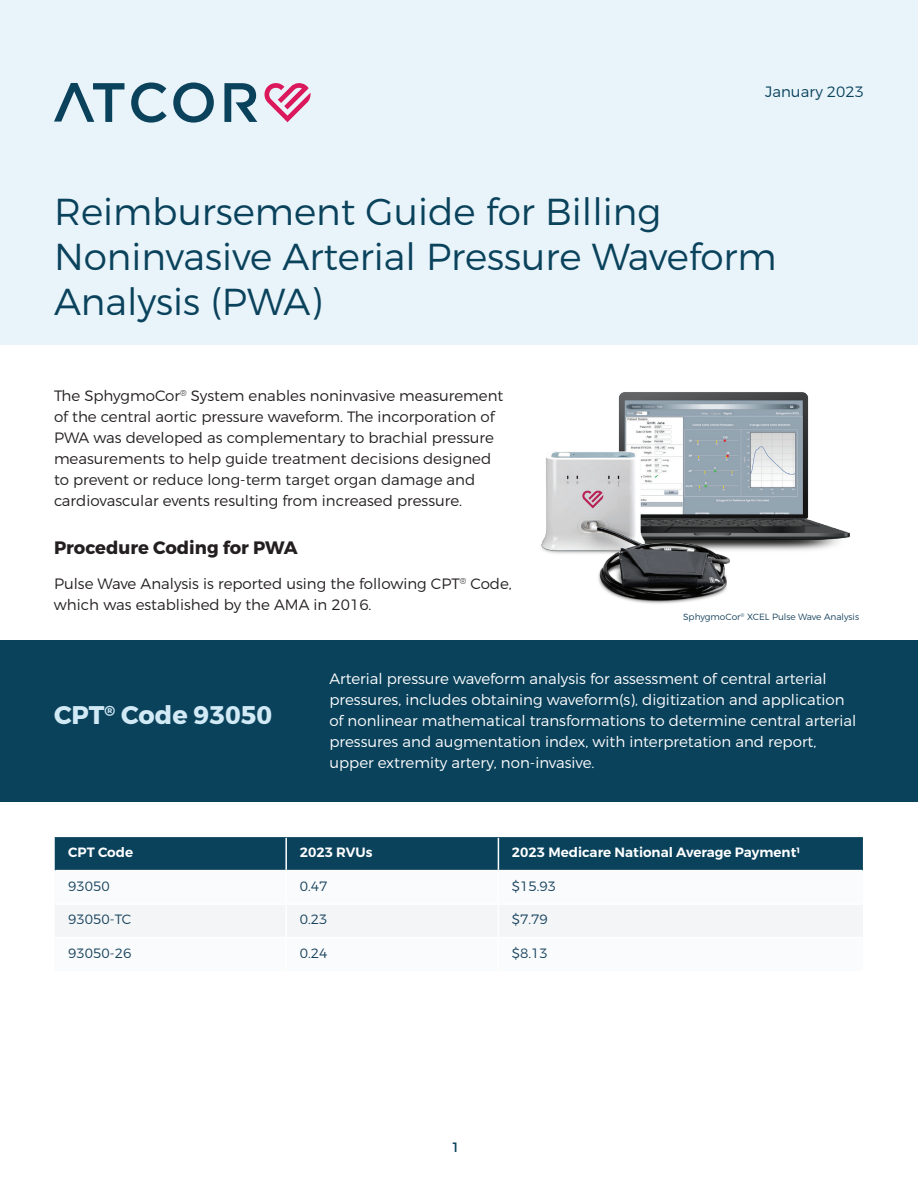
<style>
.page{position:relative;width:918px;height:1188px;background:#fff}
.page>*{position:absolute;margin:0;border:0;box-sizing:border-box;transform-origin:0 0}
.t1{font:300 37.5px/45px "Montserrat";color:#0a425c}
.t2{font:700 25.5px "Montserrat";color:#d2eaf6}
.t3{font:700 18px "Montserrat";color:#231f20}
.t4{font:300 15px/21px "Montserrat";color:#231f20}
.t5{font:300 15px/21px "Montserrat";color:#fff}
.t6{font:300 15px "Montserrat";color:#0a425c}
.t7{font:600 13.5px "Montserrat";color:#fff}
.t8{font:300 13.5px "Montserrat";color:#16425c}
.t9{font:13.5px "Montserrat";color:#0a425c}
.t10{font:300 9px "Montserrat";color:#16425c}
</style>
<div class="page">
<div style="left:0;top:640px;width:918px;height:162px;background:#0a425c"></div>
<div style="left:0;top:0;width:918px;height:345px;background:#e8f4fa"></div>
<div style="left:55px;top:837px;width:808px;height:34px;background:#0a425c"></div>
<div style="left:55px;top:905px;width:808px;height:32px;background:#f4f5f7"></div>
<hr style="left:285px;top:838px;width:2px;height:32px;background:#fff">
<hr style="left:498px;top:838px;width:1px;height:32px;background:#fff">
<hr style="left:56px;top:870px;width:230px;height:1px;background:#fff">
<hr style="left:286px;top:870px;width:212px;height:1px;background:#fff">
<hr style="left:498px;top:870px;width:364px;height:1px;background:#fff">
<hr style="left:285px;top:905px;width:2px;height:32px;background:#fff">
<hr style="left:498px;top:905px;width:1px;height:32px;background:#fff">
<svg style="left:264px;top:83px;width:47px;height:39px"></svg>
<svg style="left:131px;top:83px;width:36px;height:40px"></svg>
<svg style="left:173px;top:83px;width:41px;height:40px"></svg>
<svg style="left:224px;top:83px;width:33px;height:39px"></svg>
<svg style="left:54px;top:83px;width:70px;height:39px"></svg>
<img style="left:541px;top:392px;width:309px;height:212px">
<p class="t6" style="left:765px;top:83px;width:100px">January 2023</p>
<h1 class="t1" style="left:54px;top:189px;width:724px">Reimbursement Guide for Billing<br>Noninvasive Arterial Pressure Waveform<br>Analysis (PWA)</h1>
<p class="t4" style="left:54px;top:385px;width:451px">The SphygmoCor<sup>®</sup> System enables noninvasive measurement of the central aortic pressure waveform. The incorporation of PWA was developed as complementary to brachial pressure measurements to help guide treatment decisions designed to prevent or reduce long-term target organ damage and cardiovascular events resulting from increased pressure.</p>
<p class="t3" style="left:54px;top:537px;width:245px">Procedure Coding for PWA</p>
<p class="t4" style="left:54px;top:573px;width:459px">Pulse Wave Analysis is reported using the following CPT<sup>®</sup> Code, which was established by the AMA in 2016.</p>
<p class="t10" style="left:683px;top:612px;width:177px">SphygmoCor<sup>®</sup> XCEL Pulse Wave Analysis</p>
<h2 class="t2" style="left:54px;top:699px;width:220px">CPT<sup>®</sup> Code 93050</h2>
<p class="t5" style="left:329px;top:668px;width:528px">Arterial pressure waveform analysis for assessment of central arterial pressures, includes obtaining waveform(s), digitization and application of nonlinear mathematical transformations to determine central arterial pressures and augmentation index, with interpretation and report, upper extremity artery, non-invasive.</p>
<p class="t7" style="left:68px;top:844px;width:66px">CPT Code</p>
<p class="t7" style="left:300px;top:844px;width:74px">2023 RVUs</p>
<p class="t7" style="left:512px;top:844px;width:290px">2023 Medicare National Average Payment¹</p>
<p class="t8" style="left:68px;top:878px;width:43px">93050</p>
<p class="t8" style="left:300px;top:878px;width:29px">0.47</p>
<p class="t8" style="left:512px;top:878px;width:46px">$15.93</p>
<p class="t8" style="left:68px;top:911px;width:64px">93050-TC</p>
<p class="t8" style="left:300px;top:911px;width:29px">0.23</p>
<p class="t8" style="left:512px;top:911px;width:37px">$7.79</p>
<p class="t8" style="left:68px;top:945px;width:65px">93050-26</p>
<p class="t8" style="left:300px;top:945px;width:29px">0.24</p>
<p class="t8" style="left:512px;top:945px;width:37px">$8.13</p>
<p class="t9" style="left:452px;top:1138px;width:10px">1</p>
</div>
